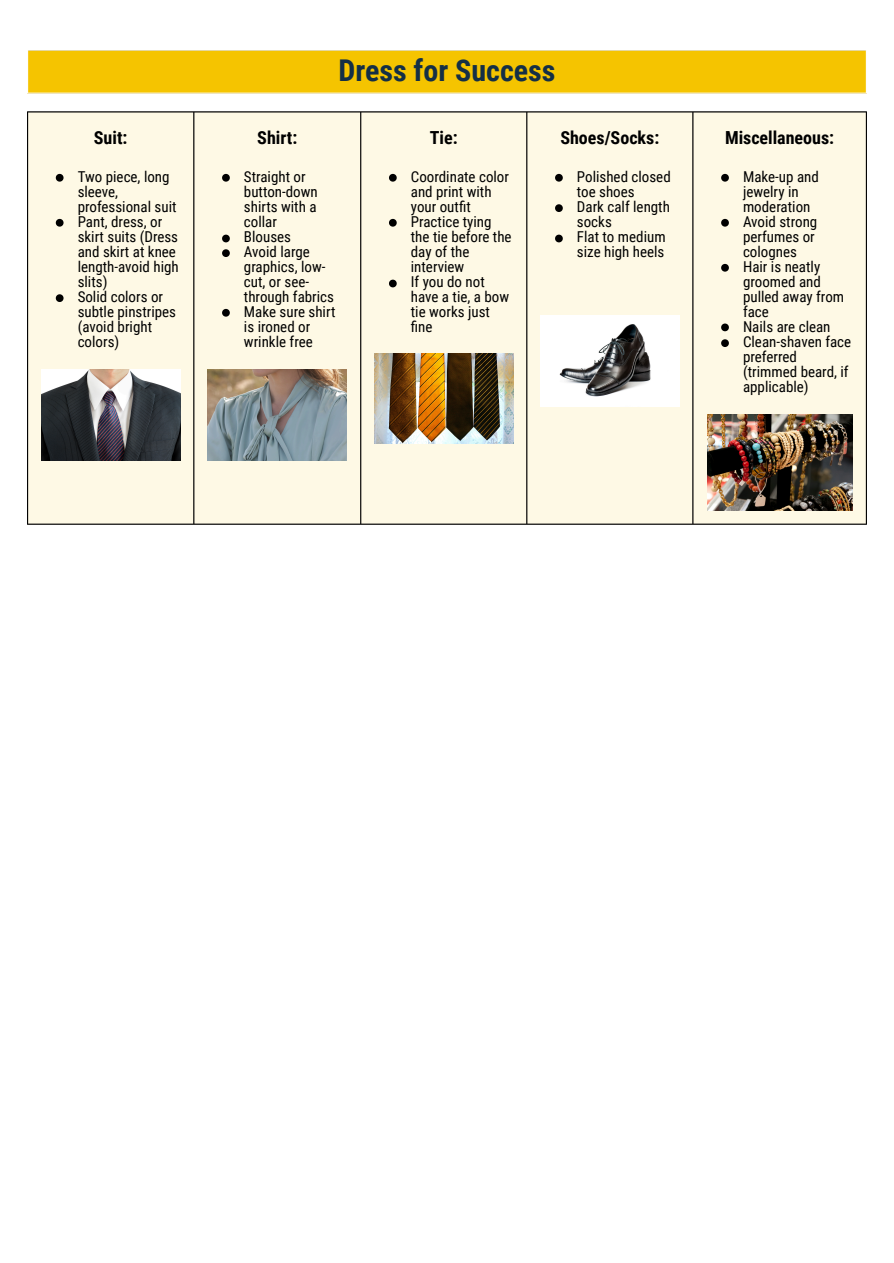
<style>
.page{position:relative;width:894px;height:1263px;background:#fff}
.page>*{position:absolute;margin:0;border:0;box-sizing:border-box;transform-origin:0 0}
.t1{font:700 30px "Roboto Condensed";color:#142f46}
.t2{font:700 18px "Roboto Condensed";color:#000}
.t3{font:15px/15px "Roboto Condensed";color:#000}
</style>
<div class="page">
<div style="left:27px;top:50px;width:839px;height:43px;background:#f5c400"></div>
<hr style="left:27px;top:51px;width:1px;height:42px;background:#fff">
<hr style="left:865px;top:51px;width:1px;height:42px;background:#fff">
<hr style="left:27px;top:50px;width:839px;height:1px;background:#fff">
<div style="left:28px;top:113px;width:837px;height:411px;background:#fef9e5"></div>
<svg style="left:56px;top:174px;width:7px;height:8px"></svg>
<svg style="left:56px;top:219px;width:7px;height:8px"></svg>
<svg style="left:56px;top:294px;width:7px;height:8px"></svg>
<img style="left:42px;top:369px;width:138px;height:91px">
<svg style="left:222px;top:174px;width:8px;height:8px"></svg>
<svg style="left:222px;top:235px;width:8px;height:7px"></svg>
<svg style="left:222px;top:249px;width:8px;height:8px"></svg>
<svg style="left:222px;top:309px;width:8px;height:8px"></svg>
<img style="left:208px;top:369px;width:138px;height:91px">
<svg style="left:389px;top:174px;width:7px;height:8px"></svg>
<svg style="left:389px;top:219px;width:7px;height:8px"></svg>
<svg style="left:389px;top:280px;width:7px;height:7px"></svg>
<img style="left:375px;top:353px;width:138px;height:90px">
<svg style="left:555px;top:174px;width:7px;height:8px"></svg>
<svg style="left:555px;top:204px;width:7px;height:8px"></svg>
<svg style="left:555px;top:235px;width:7px;height:7px"></svg>
<img style="left:540px;top:315px;width:139px;height:91px">
<svg style="left:721px;top:174px;width:7px;height:8px"></svg>
<svg style="left:721px;top:219px;width:7px;height:8px"></svg>
<svg style="left:721px;top:264px;width:7px;height:8px"></svg>
<svg style="left:721px;top:324px;width:7px;height:7px"></svg>
<svg style="left:721px;top:339px;width:7px;height:8px"></svg>
<img style="left:706px;top:414px;width:146px;height:97px">
<hr style="left:27px;top:113px;width:1px;height:411px;background:#000">
<hr style="left:193px;top:113px;width:1px;height:411px;background:#000">
<hr style="left:360px;top:113px;width:1px;height:411px;background:#000">
<hr style="left:526px;top:113px;width:1px;height:411px;background:#000">
<hr style="left:692px;top:113px;width:1px;height:411px;background:#000">
<hr style="left:865px;top:113px;width:1px;height:411px;background:#000">
<hr style="left:27px;top:111px;width:839px;height:2px;background:#000">
<hr style="left:27px;top:524px;width:839px;height:1px;background:#000">
<h1 class="t2" style="left:94px;top:127px;width:35px">Suit:</h1>
<p class="t3" style="left:78px;top:170px;width:100px">Two piece, long sleeve, professional suit</p>
<p class="t3" style="left:78px;top:215px;width:102px">Pant, dress, or skirt suits (Dress and skirt at knee length-avoid high slits)</p>
<p class="t3" style="left:78px;top:289px;width:100px">Solid colors or subtle pinstripes (avoid bright colors)</p>
<p class="t1" style="left:338px;top:53px;width:218px">Dress for Success</p>
<h1 class="t2" style="left:257px;top:127px;width:41px">Shirt:</h1>
<p class="t3" style="left:244px;top:170px;width:75px">Straight or button-down shirts with a collar</p>
<p class="t3" style="left:244px;top:229px;width:49px">Blouses</p>
<p class="t3" style="left:244px;top:244px;width:91px">Avoid large graphics, low&shy;cut, or see&shy;through fabrics</p>
<p class="t3" style="left:244px;top:305px;width:93px">Make sure shirt is ironed or wrinkle free</p>
<h1 class="t2" style="left:429px;top:127px;width:29px">Tie:</h1>
<p class="t3" style="left:411px;top:170px;width:100px">Coordinate color and print with your outfit</p>
<p class="t3" style="left:411px;top:215px;width:102px">Practice tying the tie before the day of the interview</p>
<p class="t3" style="left:411px;top:274px;width:100px">If you do not have a tie, a bow tie works just fine</p>
<h1 class="t2" style="left:560px;top:127px;width:100px">Shoes/Socks:</h1>
<p class="t3" style="left:576px;top:170px;width:95px">Polished closed toe shoes</p>
<p class="t3" style="left:576px;top:199px;width:94px;line-height:15.8px">Dark calf length socks</p>
<p class="t3" style="left:576px;top:229px;width:90px">Flat to medium size high heels</p>
<h1 class="t2" style="left:724px;top:127px;width:111px">Miscellaneous:</h1>
<p class="t3" style="left:742px;top:170px;width:77px">Make-up and jewelry in moderation</p>
<p class="t3" style="left:742px;top:215px;width:76px">Avoid strong perfumes or colognes</p>
<p class="t3" style="left:742px;top:260px;width:103px">Hair is neatly groomed and pulled away from face</p>
<p class="t3" style="left:742px;top:319px;width:89px">Nails are clean</p>
<p class="t3" style="left:742px;top:334px;width:110px">Clean-shaven face preferred (trimmed beard, if applicable)</p>
</div>
